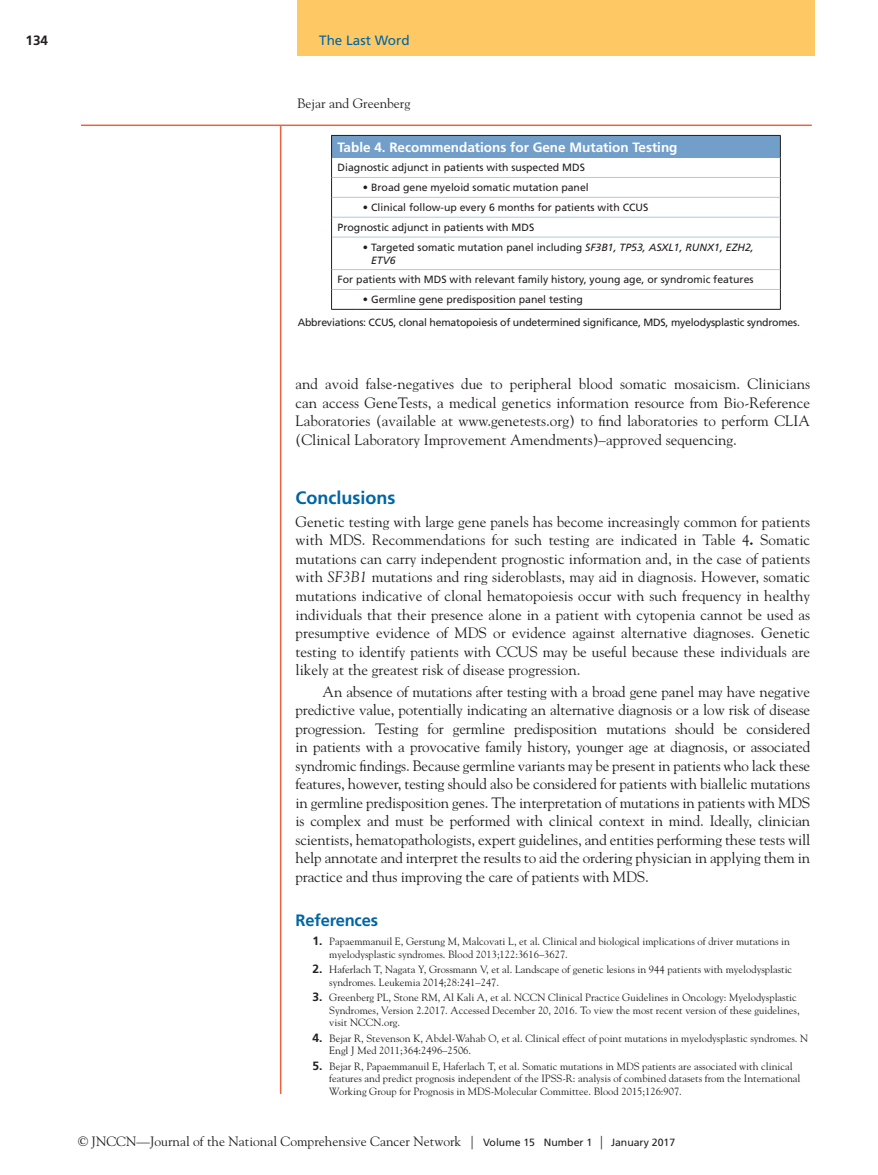
<style>
.page{position:relative;width:878px;height:1175px;background:#fff}
.page>*{position:absolute;margin:0;border:0;box-sizing:border-box;transform-origin:0 0}
.t1{font:700 18px "Frutiger LT Std";color:#0065a4}
.Editorial_H1{font:700 16.5px "Frutiger LT Std";letter-spacing:-.01em;color:#0065a4}
.Editorial_bodytext{font:15px/18.5px "Goudy Std";letter-spacing:-.005em;color:#231f20;text-align:justify}
.Editorial_bodytext_i{font:15px/18.5px "Goudy Std";color:#231f20;text-align:justify}
.t2{font:13.5px "Goudy Std";color:#231f20}
.TN{font:700 13.5px "Frutiger LT Std";color:#fff}
.t3{font:13.5px "Frutiger LT Std";color:#0065a4}
.t4{font:700 13.5px "Frutiger LT Std";color:#231f20}
.t5{font:10.5px/12.5px "Goudy Std";color:#231f20}
.ROW{font:10.5px/12.6px "Frutiger LT Std";color:#231f20}
.TFN{font:10.5px "Frutiger LT Std";letter-spacing:-.02em;color:#231f20}
.s1{font-style:italic}
.s2{font-weight:700}
.s3{font-family:"Frutiger LT Std";font-weight:700;font-size:12px}
.s4{font-family:"Frutiger LT Std";font-size:10.5px}
</style>
<div class="page">
<div style="left:297px;top:0;width:517px;height:56px;background:#fec964"></div>
<hr style="left:81px;top:124px;width:730px;height:2px;background:#ed633e">
<hr style="left:280px;top:126px;width:1px;height:968px;background:#ed633e">
<div style="left:331px;top:135px;width:449px;height:23px;background:#729eca"></div>
<hr style="left:357px;top:135px;width:423px;height:1px;background:#231f20">
<svg style="left:780px;top:136px;width:1px;height:101px"></svg>
<hr style="left:331px;top:237px;width:1px;height:32px;background:#231f20">
<hr style="left:780px;top:237px;width:1px;height:32px;background:#231f20">
<svg style="left:780px;top:269px;width:1px;height:40px"></svg>
<hr style="left:357px;top:309px;width:423px;height:1px;background:#231f20">
<hr style="left:357px;top:177px;width:423px;height:1px;background:#b2c7e2">
<hr style="left:357px;top:197px;width:423px;height:1px;background:#b2c7e2">
<hr style="left:357px;top:217px;width:423px;height:1px;background:#b2c7e2">
<svg style="left:331px;top:135px;width:26px;height:103px"></svg>
<hr style="left:357px;top:237px;width:423px;height:1px;background:#b2c7e2">
<hr style="left:357px;top:269px;width:423px;height:1px;background:#b2c7e2">
<svg style="left:331px;top:269px;width:26px;height:41px"></svg>
<hr style="left:357px;top:289px;width:423px;height:1px;background:#b2c7e2">
<p class="t4" style="left:26px;top:32px;width:24px">134</p>
<p class="t3" style="left:319px;top:32px;width:92px">The Last Word</p>
<p class="t2" style="left:297px;top:94px;width:115px">Bejar and Greenberg</p>
<p class="TN" style="left:337px;top:139px;width:341px">Table 4. Recommendations for Gene Mutation Testing</p>
<p class="ROW" style="left:337px;top:161px;width:249px">Diagnostic adjunct in patients with suspected MDS</p>
<p class="ROW" style="left:363px;top:181px;width:227px">• Broad gene myeloid somatic mutation panel</p>
<p class="ROW" style="left:363px;top:201px;width:287px">• Clinical follow-up every 6 months for patients with CCUS</p>
<p class="ROW" style="left:337px;top:221px;width:198px">Prognostic adjunct in patients with MDS</p>
<p class="ROW" style="left:371px;top:241px;width:384px;text-indent:-8px">• Targeted somatic mutation panel including <span class="s1">SF3B1, TP53, ASXL1, RUNX1, EZH2,<br>ETV6</span></p>
<p class="ROW" style="left:337px;top:273px;width:417px">For patients with MDS with relevant family history, young age, or syndromic features</p>
<p class="ROW" style="left:363px;top:293px;width:221px">• Germline gene predisposition panel testing</p>
<p class="TFN" style="left:298px;top:316px;width:504px">Abbreviations: CCUS, clonal hematopoiesis of undetermined significance, MDS, myelodysplastic syndromes.</p>
<p class="Editorial_bodytext_i" style="left:295px;top:375px;width:516px">and avoid false-negatives due to peripheral blood somatic mosaicism. Clinicians can access GeneTests, a medical genetics information resource from Bio-Reference Laboratories (available at www.genetests.org) to find laboratories to perform CLIA (Clinical Laboratory Improvement Amendments)–approved sequencing.</p>
<h1 class="t1" style="left:295px;top:487px;width:101px">Conclusions</h1>
<p class="Editorial_bodytext" style="left:295px;top:512px;width:516px">Genetic testing with large gene panels has become increasingly common for patients with MDS. Recommendations for such testing are indicated in Table 4<span class="s2">.</span> Somatic mutations can carry independent prognostic information and, in the case of patients with <span class="s1">SF3B1</span> mutations and ring sideroblasts, may aid in diagnosis. However, somatic mutations indicative of clonal hematopoiesis occur with such frequency in healthy individuals that their presence alone in a patient with cytopenia cannot be used as presumptive evidence of MDS or evidence against alternative diagnoses. Genetic testing to identify patients with CCUS may be useful because these individuals are likely at the greatest risk of disease progression.</p>
<p class="Editorial_bodytext" style="left:295px;top:682px;width:516px;text-indent:27px">An absence of mutations after testing with a broad gene panel may have negative predictive value, potentially indicating an alternative diagnosis or a low risk of disease progression. Testing for germline predisposition mutations should be considered in patients with a provocative family history, younger age at diagnosis, or associated syndromic findings. Because germline variants may be present in patients who lack these features, however, testing should also be considered for patients with biallelic mutations in germline predisposition genes. The interpretation of mutations in patients with MDS is complex and must be performed with clinical context in mind. Ideally, clinician scientists, hematopathologists, expert guidelines, and entities performing these tests will help annotate and interpret the results to aid the ordering physician in applying them in practice and thus improving the care of patients with MDS.</p>
<p class="Editorial_H1" style="left:295px;top:910px;width:84px">References</p>
<p class="t5" style="left:329px;top:935px;width:462px;text-indent:-17px"><span class="s3">1.</span> Papaemmanuil E, Gerstung M, Malcovati L, et al. Clinical and biological implications of driver mutations in myelodysplastic syndromes. Blood 2013;122:3616–3627.</p>
<p class="t5" style="left:329px;top:963px;width:464px;text-indent:-17px"><span class="s3">2.</span> Haferlach T, Nagata Y, Grossmann V, et al. Landscape of genetic lesions in 944 patients with myelodysplastic syndromes. Leukemia 2014;28:241–247.</p>
<p class="t5" style="left:329px;top:991px;width:472px;text-indent:-17px"><span class="s3">3.</span> Greenberg PL, Stone RM, Al Kali A, et al. NCCN Clinical Practice Guidelines in Oncology: Myelodysplastic<br>Syndromes, Version 2.2017. Accessed December 20, 2016. To view the most recent version of these guidelines, visit NCCN.org.</p>
<p class="t5" style="left:329px;top:1031px;width:480px;text-indent:-17px"><span class="s3">4.</span> Bejar R, Stevenson K, Abdel-Wahab O, et al. Clinical effect of point mutations in myelodysplastic syndromes. N<br>Engl J Med 2011;364:2496–2506.</p>
<p class="t5" style="left:329px;top:1059px;width:472px;text-indent:-17px"><span class="s3">5.</span> Bejar R, Papaemmanuil E, Haferlach T, et al. Somatic mutations in MDS patients are associated with clinical features and predict prognosis independent of the IPSS-R: analysis of combined datasets from the International<br>Working Group for Prognosis in MDS-Molecular Committee. Blood 2015;126:907.</p>
<p class="t2" style="left:78px;top:1132px;width:598px">© JNCCN—Journal of the National Comprehensive Cancer Network | <span class="s4">Volume 15 Number 1</span> | <span class="s4">January 2017</span></p>
</div>
